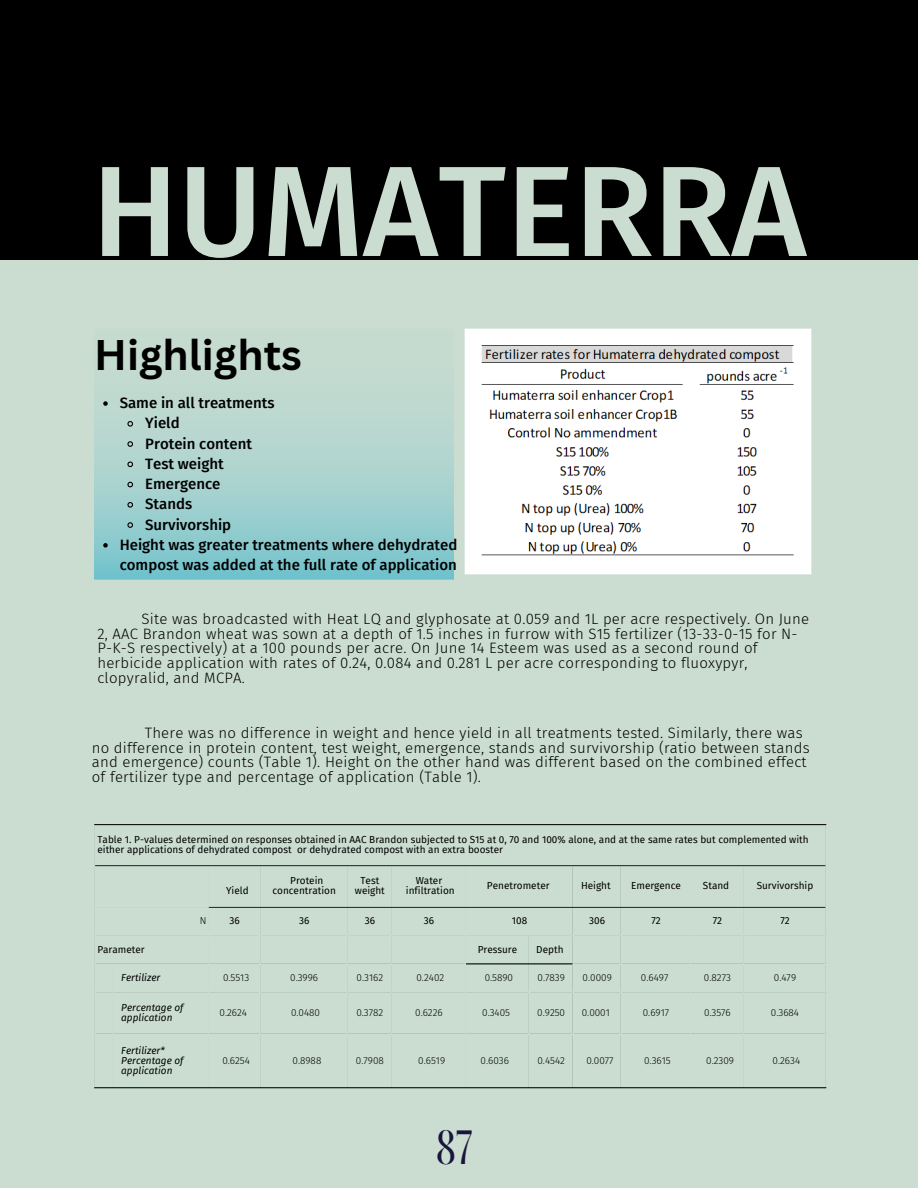
<style>
.page{position:relative;width:918px;height:1188px;background:#cbddd1}
.page>*{position:absolute;margin:0;border:0;box-sizing:border-box;transform-origin:0 0}
.t1{font:500 128.55px "Fira Sans";color:#cbddd1}
.t2{font:500 48px "Voga";color:#19153d}
.t3{font:700 41.7px "Canva Sans";color:#000}
.t4{font:300 15px/14.7px "Fira Sans";letter-spacing:.015em;color:#000}
.t5{font:500 15px "Fira Sans";color:#000}
.t6{font:10.05px/10.1px "Fira Sans";color:#000;text-align:center}
.t7{font:300 10.05px "Fira Sans";color:#000}
.t8{font:italic 10.05px/10.1px "Fira Sans";color:#000}
</style>
<div class="page">
<div style="left:0;top:0;width:918px;height:259px;background:#000"></div>
<hr style="left:94px;top:824px;width:732px;height:1px;background:#000">
<hr style="left:466px;top:963px;width:106px;height:1px;background:#000">
<hr style="left:94px;top:1087px;width:732px;height:1px;background:#000">
<hr style="left:95px;top:865px;width:730px;height:1px;background:#282828">
<hr style="left:209px;top:907px;width:616px;height:1px;background:#282828">
<svg style="left:94px;top:390px;width:359px;height:190px"></svg>
<img style="left:465px;top:329px;width:346px;height:245px">
<svg style="left:103px;top:401px;width:5px;height:5px"></svg>
<svg style="left:127px;top:420px;width:7px;height:7px"></svg>
<svg style="left:127px;top:440px;width:7px;height:8px"></svg>
<svg style="left:127px;top:461px;width:7px;height:7px"></svg>
<svg style="left:127px;top:481px;width:7px;height:7px"></svg>
<svg style="left:127px;top:501px;width:7px;height:7px"></svg>
<svg style="left:127px;top:521px;width:7px;height:8px"></svg>
<svg style="left:103px;top:543px;width:5px;height:5px"></svg>
<h1 class="t1" style="left:92px;top:136px;width:716px">HUMATERRA</h1>
<h3 class="t3" style="left:94px;top:325px;width:209px">Highlights</h3>
<p class="t5" style="left:120px;top:394px;width:156px">Same in all treatments</p>
<p class="t5" style="left:145px;top:414px;width:36px">Yield</p>
<p class="t5" style="left:145px;top:435px;width:108px">Protein content</p>
<p class="t5" style="left:145px;top:455px;width:80px">Test weight</p>
<p class="t5" style="left:145px;top:475px;width:77px">Emergence</p>
<p class="t5" style="left:145px;top:495px;width:49px">Stands</p>
<p class="t5" style="left:145px;top:516px;width:87px">Survivorship</p>
<p class="t5" style="left:120px;top:536px;width:339px">Height was greater treatments where dehydrated</p>
<p class="t5" style="left:120px;top:556px;width:339px">compost was added at the full rate of application</p>
<p class="t4" style="left:97px;top:612px;width:713px;text-indent:44px">Site was broadcasted with Heat LQ and glyphosate at 0.059 and 1L per acre respectively. On June 2, AAC Brandon wheat was sown at a depth of 1.5 inches in furrow with S15 fertilizer (13-33-0-15 for N-P-K-S respectively) at a 100 pounds per acre. On June 14 Esteem was used as a second round of herbicide application with rates of 0.24, 0.084 and 0.281 L per acre corresponding to fluoxypyr, clopyralid, and MCPA.</p>
<p class="t4" style="left:92px;top:726px;width:720px;text-indent:53px">There was no difference in weight and hence yield in all treatments tested. Similarly, there was no difference in protein content, test weight, emergence, stands and survivorship (ratio between stands and emergence) counts (Table 1). Height on the other hand was different based on the combined effect of fertilizer type and percentage of application (Table 1).</p>
<p class="t6" style="left:97px;top:835px;width:713px;text-align:left">Table 1. P-values determined on responses obtained in AAC Brandon subjected to S15 at 0, 70 and 100% alone, and at the same rates but complemented with either applications of dehydrated compost or dehydrated compost with an extra booster</p>
<p class="t6" style="left:226px;top:886px;width:24px">Yield</p>
<p class="t6" style="left:272px;top:876px;width:65px">Protein concentration</p>
<p class="t6" style="left:355px;top:876px;width:32px">Test weight</p>
<p class="t6" style="left:406px;top:876px;width:50px">Water infiltration</p>
<p class="t6" style="left:487px;top:881px;width:64px">Penetrometer</p>
<p class="t6" style="left:581px;top:881px;width:31px">Height</p>
<p class="t6" style="left:631px;top:881px;width:51px">Emergence</p>
<p class="t6" style="left:703px;top:881px;width:28px">Stand</p>
<p class="t6" style="left:757px;top:881px;width:58px">Survivorship</p>
<p class="t7" style="left:200px;top:915px;width:8px">N</p>
<p class="t6" style="left:230px;top:916px;width:12px">36</p>
<p class="t6" style="left:299px;top:916px;width:12px">36</p>
<p class="t6" style="left:365px;top:916px;width:12px">36</p>
<p class="t6" style="left:424px;top:916px;width:12px">36</p>
<p class="t6" style="left:512px;top:916px;width:17px">108</p>
<p class="t6" style="left:589px;top:916px;width:17px">306</p>
<p class="t6" style="left:651px;top:916px;width:11px">72</p>
<p class="t6" style="left:713px;top:916px;width:11px">72</p>
<p class="t6" style="left:780px;top:916px;width:11px">72</p>
<p class="t6" style="left:97px;top:944px;width:49px">Parameter</p>
<p class="t6" style="left:478px;top:944px;width:41px">Pressure</p>
<p class="t6" style="left:536px;top:944px;width:29px">Depth</p>
<p class="t8" style="left:121px;top:972px;width:41px">Fertilizer</p>
<p class="t7" style="left:223px;top:971px;width:28px">0.5513</p>
<p class="t7" style="left:290px;top:971px;width:29px">0.3996</p>
<p class="t7" style="left:357px;top:971px;width:28px">0.3162</p>
<p class="t7" style="left:417px;top:971px;width:29px">0.2402</p>
<p class="t7" style="left:485px;top:971px;width:30px">0.5890</p>
<p class="t7" style="left:538px;top:971px;width:29px">0.7839</p>
<p class="t7" style="left:583px;top:971px;width:31px">0.0009</p>
<p class="t7" style="left:641px;top:971px;width:29px">0.6497</p>
<p class="t7" style="left:704px;top:971px;width:28px">0.8273</p>
<p class="t7" style="left:774px;top:971px;width:24px">0.479</p>
<p class="t8" style="left:121px;top:1002px;width:64px">Percentage of application</p>
<p class="t7" style="left:220px;top:1006px;width:29px">0.2624</p>
<p class="t7" style="left:291px;top:1006px;width:31px">0.0480</p>
<p class="t7" style="left:356px;top:1006px;width:28px">0.3782</p>
<p class="t7" style="left:415px;top:1006px;width:29px">0.6226</p>
<p class="t7" style="left:482px;top:1006px;width:29px">0.3405</p>
<p class="t7" style="left:537px;top:1006px;width:29px">0.9250</p>
<p class="t7" style="left:582px;top:1006px;width:30px">0.0001</p>
<p class="t7" style="left:643px;top:1006px;width:28px">0.6917</p>
<p class="t7" style="left:704px;top:1006px;width:28px">0.3576</p>
<p class="t7" style="left:771px;top:1006px;width:30px">0.3684</p>
<p class="t8" style="left:121px;top:1046px;width:64px">Fertilizer*<br>Percentage of application</p>
<p class="t7" style="left:222px;top:1055px;width:29px">0.6254</p>
<p class="t7" style="left:293px;top:1055px;width:30px">0.8988</p>
<p class="t7" style="left:356px;top:1055px;width:29px">0.7908</p>
<p class="t7" style="left:418px;top:1055px;width:28px">0.6519</p>
<p class="t7" style="left:481px;top:1055px;width:30px">0.6036</p>
<p class="t7" style="left:537px;top:1055px;width:29px">0.4542</p>
<p class="t7" style="left:586px;top:1055px;width:29px">0.0077</p>
<p class="t7" style="left:644px;top:1055px;width:28px">0.3615</p>
<p class="t7" style="left:706px;top:1055px;width:29px">0.2309</p>
<p class="t7" style="left:773px;top:1055px;width:29px">0.2634</p>
<h2 class="t2" style="left:436px;top:1124px;width:37px">87</h2>
</div>
